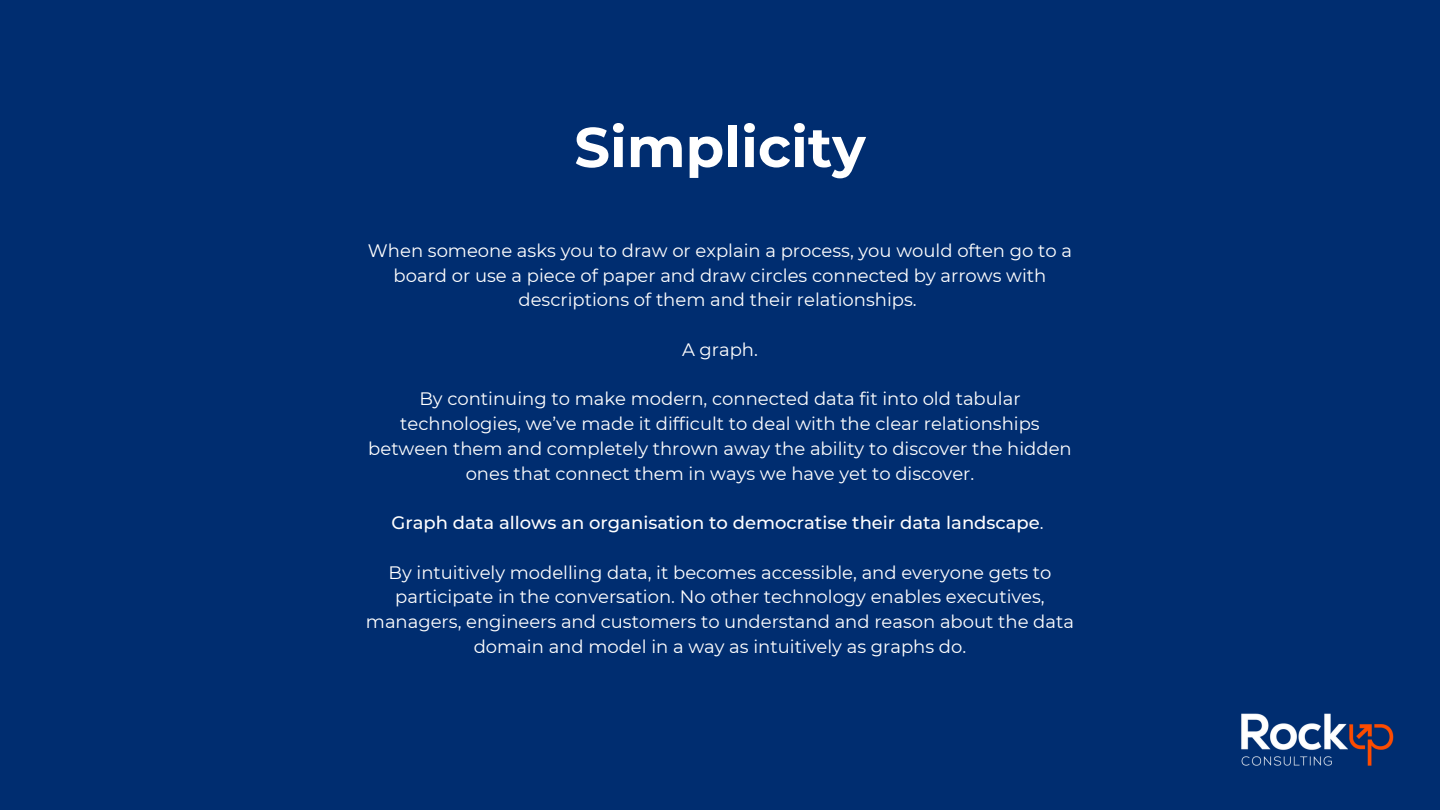
<style>
.page{position:relative;width:1440px;height:810px;background:#002d70}
.page>*{position:absolute;margin:0;border:0;box-sizing:border-box;transform-origin:0 0}
.t1{font:700 56px "Montserrat";color:#fff}
.t2{font:18px/24.8px "Montserrat";color:#fff;text-align:center}
.t3{font:500 18px "Montserrat";color:#fff}
.s1{font-weight:400}
</style>
<div class="page">
<img style="left:1241px;top:713px;width:153px;height:53px">
<p class="t1" style="left:574px;top:113px;width:293px">Simplicity</p>
<p class="t2" style="left:368px;top:238px;width:706px">When someone asks you to draw or explain a process, you would often go to a board or use a piece of paper and draw circles connected by arrows with descriptions of them and their relationships.</p>
<p class="t2" style="left:682px;top:337px;width:77px">A graph.</p>
<p class="t2" style="left:368px;top:387px;width:705px">By continuing to make modern, connected data fit into old tabular technologies, we’ve made it difficult to deal with the clear relationships between them and completely thrown away the ability to discover the hidden ones that connect them in ways we have yet to discover.</p>
<p class="t3" style="left:392px;top:512px;width:654px">Graph data allows an organisation to democratise their data landscape<span class="s1">.</span></p>
<p class="t2" style="left:366px;top:560px;width:710px">By intuitively modelling data, it becomes accessible, and everyone gets to participate in the conversation. No other technology enables executives, managers, engineers and customers to understand and reason about the data domain and model in a way as intuitively as graphs do.</p>
</div>
